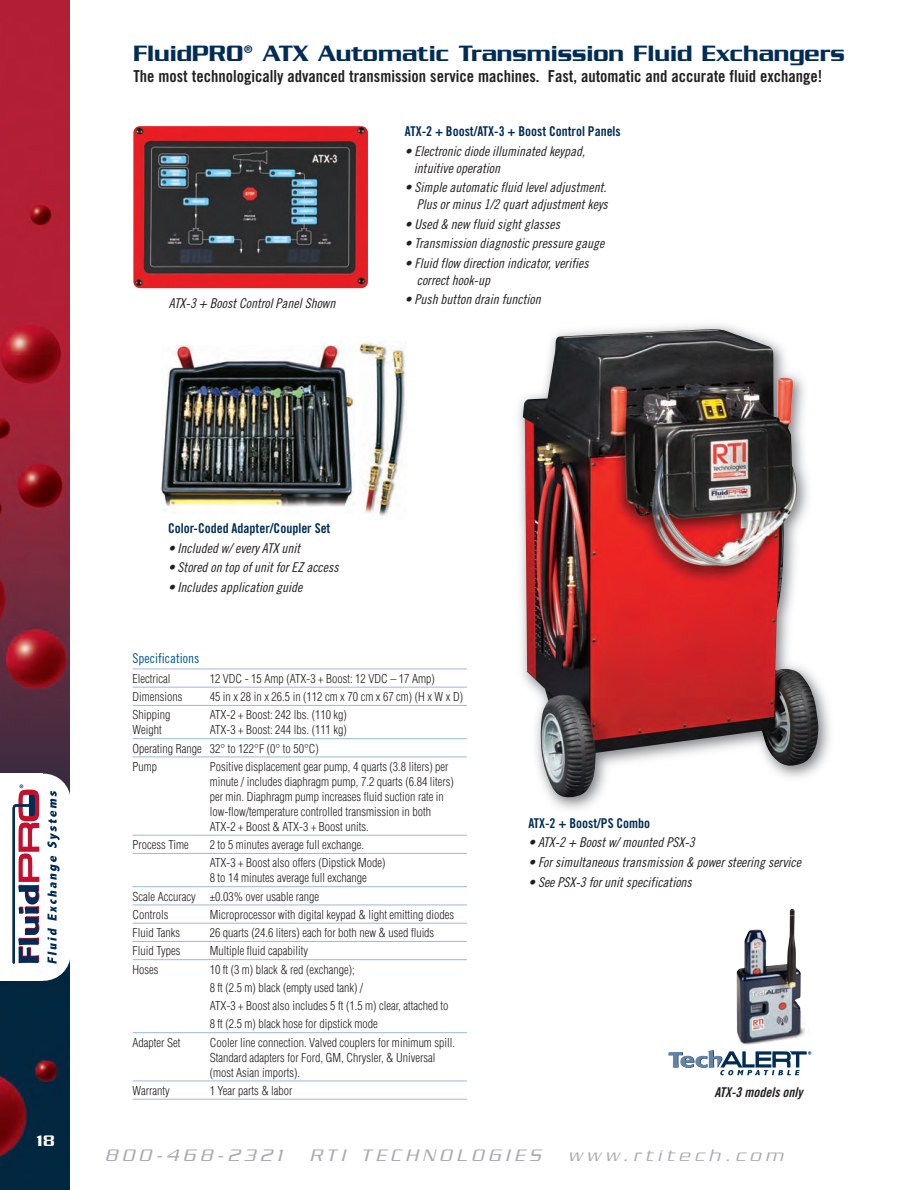
<style>
.page{position:relative;width:918px;height:1190px;background:#fff}
.page>*{position:absolute;margin:0;border:0;box-sizing:border-box;transform-origin:0 0}
.t1{font:500 24px "Serpentine";color:#002c55}
.t2{font:italic 300 18px "Serpentine";letter-spacing:.265em;color:#a8a9ad}
.t3{font:16.5px "Trade Gothic Bold Cond Twenty";color:#231f20}
.t4{font:500 16.5px "Serpentine";color:#fff}
.t5{font:13.5px/16.5px "Trade Gothic Cond Eighteen Obl";color:#231f20}
.t6{font:13.5px "Trade Gothic Bold Cond Twenty";color:#002c55}
.t7{font:13.5px "Trade Gothic Bold Cond Twenty Obl";color:#231f20}
.t8{font:13.5px "Trade Gothic Cond Eighteen";color:#005790}
.t9{font:300 condensed 12px/18.3px "Helvetica";color:#231f20}
</style>
<div class="page">
<img style="left:0;top:0;width:70px;height:1189px">
<svg style="left:0;top:773px;width:70px;height:207px"></svg>
<img style="left:464px;top:324px;width:366px;height:512px">
<img style="left:523px;top:329px;width:295px;height:468px">
<hr style="left:133px;top:668px;width:334px;height:1px;background:#9fb7d5">
<hr style="left:133px;top:686px;width:334px;height:1px;background:#9fb7d5">
<hr style="left:133px;top:705px;width:334px;height:1px;background:#9fb7d5">
<hr style="left:133px;top:738px;width:334px;height:1px;background:#9fb7d5">
<hr style="left:133px;top:756px;width:334px;height:1px;background:#9fb7d5">
<hr style="left:133px;top:834px;width:334px;height:1px;background:#9fb7d5">
<hr style="left:133px;top:853px;width:334px;height:1px;background:#9fb7d5">
<hr style="left:133px;top:886px;width:334px;height:1px;background:#9fb7d5">
<hr style="left:133px;top:904px;width:334px;height:1px;background:#9fb7d5">
<hr style="left:133px;top:922px;width:334px;height:1px;background:#9fb7d5">
<hr style="left:133px;top:941px;width:334px;height:1px;background:#9fb7d5">
<hr style="left:133px;top:959px;width:334px;height:1px;background:#9fb7d5">
<hr style="left:133px;top:1032px;width:334px;height:1px;background:#9fb7d5">
<hr style="left:133px;top:1080px;width:334px;height:1px;background:#9fb7d5">
<hr style="left:133px;top:1098px;width:334px;height:1px;background:#9fb7d5">
<img style="left:359px;top:342px;width:46px;height:175px">
<img style="left:161px;top:345px;width:194px;height:166px">
<img style="left:133px;top:126px;width:235px;height:162px;border-radius:6px">
<svg style="left:668px;top:1050px;width:143px;height:25px"></svg>
<img style="left:736px;top:909px;width:69px;height:137px">
<h1 class="t1" style="left:133px;top:45px;width:713px">FluidPRO<sup>®</sup> ATX Automatic Transmission Fluid Exchangers</h1>
<h3 class="t3" style="left:133px;top:70px;width:691px">The most technologically advanced transmission service machines. Fast, automatic and accurate fluid exchange!</h3>
<p class="t5" style="left:169px;top:296px;width:168px">ATX-3 + Boost Control Panel Shown</p>
<p class="t6" style="left:405px;top:127px;width:217px">ATX-2 + Boost/ATX-3 + Boost Control Panels</p>
<p class="t5" style="left:414px;top:144px;width:173px;text-indent:-9px">• Electronic diode illuminated keypad, intuitive operation</p>
<p class="t5" style="left:405px;top:180px;width:204px;text-align:right">• Simple automatic fluid level adjustment.<br>Plus or minus 1/2 quart adjustment keys</p>
<p class="t5" style="left:405px;top:217px;width:157px">• Used &amp; new fluid sight glasses</p>
<p class="t5" style="left:405px;top:236px;width:201px">• Transmission diagnostic pressure gauge</p>
<p class="t5" style="left:417px;top:256px;width:173px;text-indent:-12px">• Fluid flow direction indicator, verifies correct hook-up</p>
<p class="t5" style="left:405px;top:292px;width:137px">• Push button drain function</p>
<h3 class="t4" style="left:37px;top:1135px;width:20px">18</h3>
<p class="t6" style="left:168px;top:523px;width:164px">Color-Coded Adapter/Coupler Set</p>
<p class="t5" style="left:168px;top:540px;width:134px">• Included w/ every ATX unit</p>
<p class="t5" style="left:168px;top:560px;width:172px">• Stored on top of unit for EZ access</p>
<p class="t5" style="left:168px;top:580px;width:136px">• Includes application guide</p>
<p class="t8" style="left:133px;top:653px;width:68px">Specifications</p>
<p class="t9" style="left:133px;top:669px;width:39px">Electrical</p>
<p class="t9" style="left:210px;top:669px;width:227px">12 VDC - 15 Amp (ATX-3 + Boost: 12 VDC – 17 Amp)</p>
<p class="t9" style="left:133px;top:688px;width:51px">Dimensions</p>
<p class="t9" style="left:210px;top:688px;width:255px">45 in x 28 in x 26.5 in (112 cm x 70 cm x 67 cm) (H x W x D)</p>
<p class="t9" style="left:133px;top:706px;width:39px">Shipping</p>
<p class="t9" style="left:210px;top:706px;width:139px">ATX-2 + Boost: 242 lbs. (110 kg)</p>
<p class="t9" style="left:133px;top:721px;width:31px">Weight</p>
<p class="t9" style="left:133px;top:721px;width:216px;text-indent:77px">ATX-3 + Boost: 244 lbs. (111 kg)<br>Operating Range 32° to 122°F (0° to 50°C)<br>Pump</p>
<p class="t9" style="left:210px;top:759px;width:246px;line-height:15px">Positive displacement gear pump, 4 quarts (3.8 liters) per minute / includes diaphragm pump, 7.2 quarts (6.84 liters) per min. Diaphragm pump increases fluid suction rate in low-flow/temperature controlled transmission in both ATX-2 + Boost &amp; ATX-3 + Boost units.</p>
<p class="t9" style="left:133px;top:835px;width:58px">Process Time</p>
<p class="t9" style="left:210px;top:835px;width:177px">2 to 5 minutes average full exchange.<br>ATX-3 + Boost also offers (Dipstick Mode)</p>
<p class="t9" style="left:133px;top:869px;width:236px;text-indent:77px">8 to 14 minutes average full exchange<br>Scale Accuracy ±0.03% over usable range<br>Controls</p>
<p class="t9" style="left:210px;top:905px;width:246px">Microprocessor with digital keypad &amp; light emitting diodes</p>
<p class="t9" style="left:133px;top:923px;width:49px">Fluid Tanks</p>
<p class="t9" style="left:210px;top:923px;width:226px">26 quarts (24.6 liters) each for both new &amp; used fluids</p>
<p class="t9" style="left:133px;top:942px;width:49px">Fluid Types</p>
<p class="t9" style="left:210px;top:942px;width:100px">Multiple fluid capability</p>
<p class="t9" style="left:133px;top:960px;width:28px">Hoses</p>
<p class="t9" style="left:210px;top:960px;width:240px">10 ft (3 m) black &amp; red (exchange);<br>8 ft (2.5 m) black (empty used tank) /<br>ATX-3 + Boost also includes 5 ft (1.5 m) clear, attached to 8 ft (2.5 m) black hose for dipstick mode</p>
<p class="t9" style="left:133px;top:1033px;width:49px">Adapter Set</p>
<p class="t9" style="left:210px;top:1035px;width:247px;line-height:15px">Cooler line connection. Valved couplers for minimum spill.<br>Standard adapters for Ford, GM, Chrysler, &amp; Universal (most Asian imports).</p>
<p class="t9" style="left:133px;top:1081px;width:39px">Warranty</p>
<p class="t9" style="left:210px;top:1081px;width:84px">1 Year parts &amp; labor</p>
<p class="t6" style="left:528px;top:818px;width:123px">ATX-2 + Boost/PS Combo</p>
<p class="t5" style="left:528px;top:835px;width:168px">• ATX-2 + Boost w/ mounted PSX-3</p>
<p class="t5" style="left:528px;top:855px;width:274px">• For simultaneous transmission &amp; power steering service</p>
<p class="t5" style="left:528px;top:875px;width:165px">• See PSX-3 for unit specifications</p>
<p class="t7" style="left:714px;top:1086px;width:90px">ATX-3 models only</p>
<h2 class="t2" style="left:105px;top:1149px;width:178px">800-468-2321</h2>
<h2 class="t2" style="left:310px;top:1149px;width:232px">RTI TECHNOLOGIES</h2>
<h2 class="t2" style="left:568px;top:1149px;width:216px">www.rtitech.com</h2>
</div>
